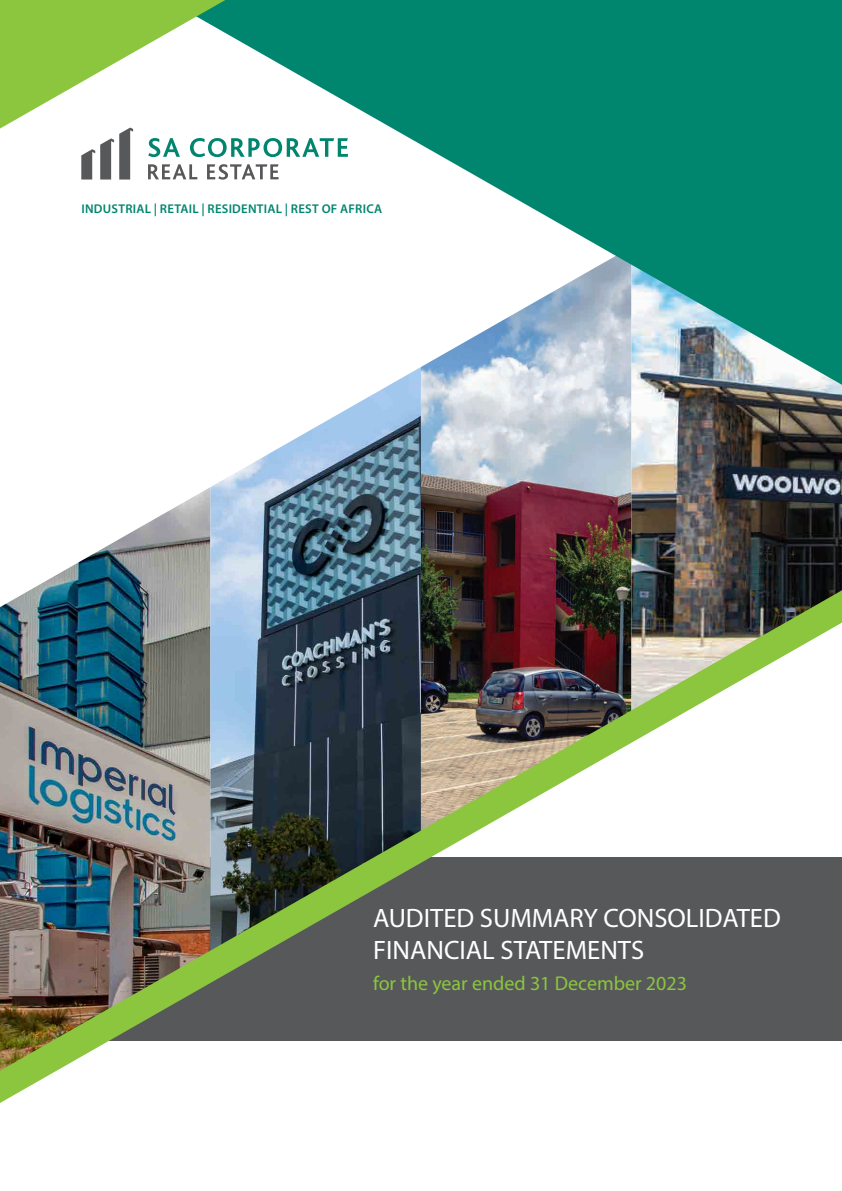
<style>
.page{position:relative;width:842px;height:1191px;background:#fff}
.page>*{position:absolute;margin:0;border:0;box-sizing:border-box;transform-origin:0 0}
.Heading_2{font:26.8px/32px "Myriad Pro";color:#fff}
.Heading_2-2{font:20px "Myriad Pro";color:#8bc63e}
.t1{font:600 12.8px "Myriad Pro";letter-spacing:.02em;color:#00856f}
</style>
<div class="page">
<img style="left:30px;top:385px;width:812px;height:205px">
<svg style="left:348px;top:0;width:494px;height:385px;fill:#00856f"></svg>
<svg style="left:0;top:0;width:348px;height:180px"></svg>
<img style="left:0;top:590px;width:842px;height:513px">
<p class="t1" style="left:81px;top:201px;width:302px">INDUSTRIAL | RETAIL | RESIDENTIAL | REST OF AFRICA</p>
<p class="Heading_2" style="left:373px;top:901px;width:409px">AUDITED SUMMARY CONSOLIDATED<br>FINANCIAL STATEMENTS</p>
<p class="Heading_2-2" style="left:373px;top:971px;width:315px">for the year ended 31 December 2023</p>
</div>
